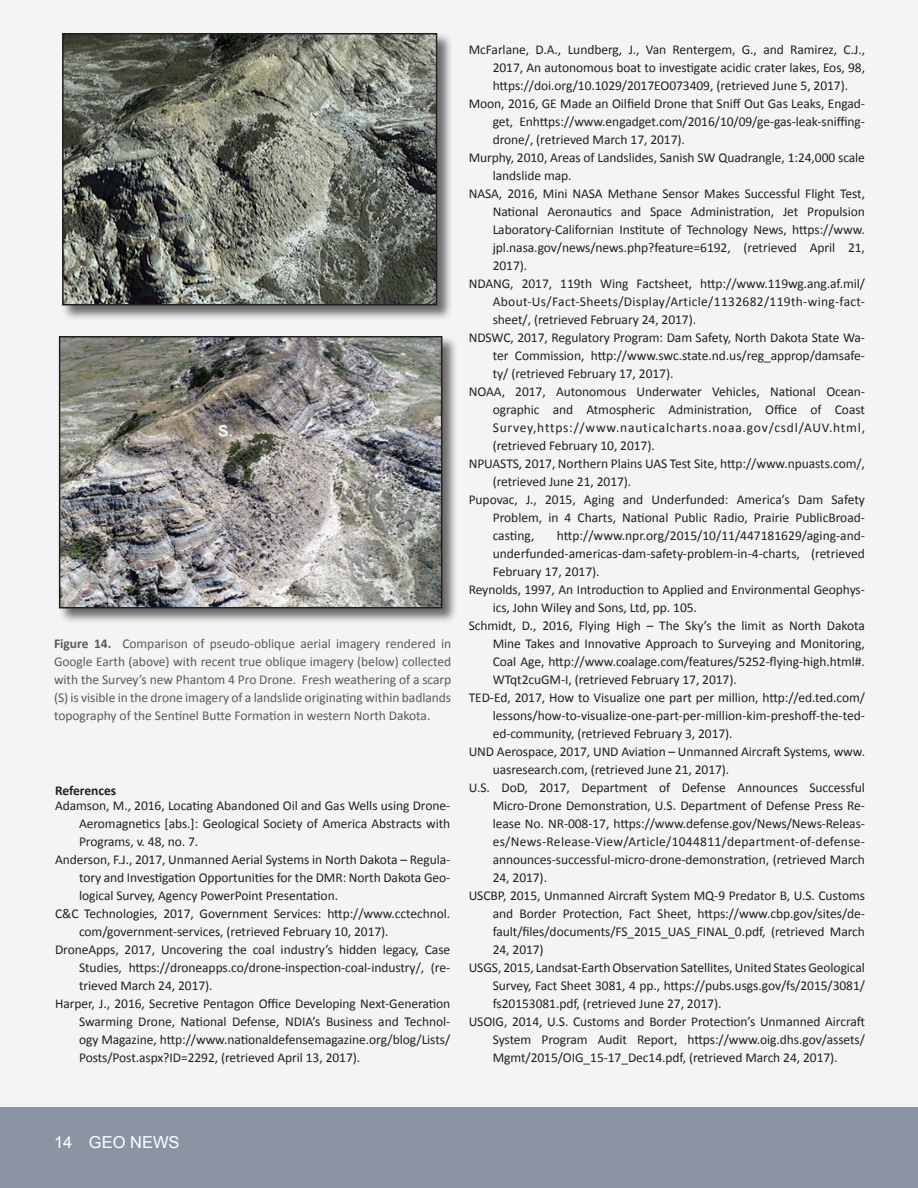
<style>
.page{position:relative;width:918px;height:1188px;background:#fff}
.page>*{position:absolute;margin:0;border:0;box-sizing:border-box;transform-origin:0 0}
.t1{font:16.5px "Arial";color:#fff}
.t2{font:13.5px/18px "Calibri";letter-spacing:-.005em;color:#231f20;text-align:justify}
.t3{font:13.5px/18px "Calibri";letter-spacing:-.005em;color:#575c56;text-align:justify}
.t4{font:700 13.5px "Calibri";letter-spacing:-.005em;color:#231f20}
.s1{font-weight:700}
</style>
<div class="page">
<div style="left:0;top:0;width:918px;height:1107px;background:#f4f4f6"></div>
<div style="left:0;top:1107px;width:918px;height:81px;background:#8b94a3"></div>
<div style="left:62px;top:33px;width:391px;height:288px;background:#231f20;opacity:.65"></div>
<img style="left:65px;top:36px;width:369px;height:266px">
<div style="left:62px;top:33px;width:375px;height:272px;border:2px solid #231f20"></div>
<div style="left:58px;top:336px;width:401px;height:288px;background:#231f20;opacity:.65"></div>
<img style="left:62px;top:339px;width:377px;height:266px">
<div style="left:59px;top:336px;width:383px;height:272px;border:2px solid #231f20"></div>
<p class="t3" style="left:54px;top:635px;width:399px"><span class="s1">Figure 14.</span> Comparison of pseudo-oblique aerial imagery rendered in Google Earth (above) with recent true oblique imagery (below) collected with the Survey’s new Phantom 4 Pro Drone. Fresh weathering of a scarp (S) is visible in the drone imagery of a landslide originating within badlands topography of the Sentinel Butte Formation in western North Dakota.</p>
<p class="t4" style="left:55px;top:782px;width:63px">References</p>
<p class="t2" style="left:79px;top:797px;width:373px;text-indent:-24px">Adamson, M., 2016, Locating Abandoned Oil and Gas Wells using Drone-Aeromagnetics [abs.]: Geological Society of America Abstracts with Programs, v. 48, no. 7.</p>
<p class="t2" style="left:79px;top:851px;width:373px;text-indent:-24px">Anderson, F.J., 2017, Unmanned Aerial Systems in North Dakota – Regula&shy;tory and Investigation Opportunities for the DMR: North Dakota Geo&shy;logical Survey, Agency PowerPoint Presentation.</p>
<p class="t2" style="left:79px;top:905px;width:373px;text-indent:-24px">C&amp;C Technologies, 2017, Government Services: http://www.cctechnol. com/government-services, (retrieved February 10, 2017).</p>
<p class="t2" style="left:79px;top:941px;width:373px;text-indent:-24px">DroneApps, 2017, Uncovering the coal industry’s hidden legacy, Case Studies, https://droneapps.co/drone-inspection-coal-industry/, (re&shy;trieved March 24, 2017).</p>
<p class="t2" style="left:79px;top:995px;width:373px;text-indent:-24px">Harper, J., 2016, Secretive Pentagon Office Developing Next-Generation Swarming Drone, National Defense, NDIA’s Business and Technol&shy;ogy Magazine, http://www.nationaldefensemagazine.org/blog/Lists/ Posts/Post.aspx?ID=2292, (retrieved April 13, 2017).</p>
<p class="t2" style="left:493px;top:41px;width:374px;text-indent:-24px">McFarlane, D.A., Lundberg, J., Van Rentergem, G., and Ramirez, C.J., 2017, An autonomous boat to investigate acidic crater lakes, Eos, 98, https://doi.org/10.1029/2017EO073409, (retrieved June 5, 2017).</p>
<p class="t2" style="left:493px;top:95px;width:374px;text-indent:-24px">Moon, 2016, GE Made an Oilfield Drone that Sniff Out Gas Leaks, Engad&shy;get, Enhttps://www.engadget.com/2016/10/09/ge-gas-leak-sniffing&shy;drone/, (retrieved March 17, 2017).</p>
<p class="t2" style="left:493px;top:149px;width:374px;text-indent:-24px">Murphy, 2010, Areas of Landslides, Sanish SW Quadrangle, 1:24,000 scale landslide map.</p>
<p class="t2" style="left:493px;top:185px;width:374px;text-indent:-24px">NASA, 2016, Mini NASA Methane Sensor Makes Successful Flight Test, National Aeronautics and Space Administration, Jet Propulsion Laboratory-Californian Institute of Technology News, https://www. jpl.nasa.gov/news/news.php?feature=6192, (retrieved April 21, 2017).</p>
<p class="t2" style="left:493px;top:275px;width:374px;text-indent:-24px">NDANG, 2017, 119th Wing Factsheet, http://www.119wg.ang.af.mil/ About-Us/Fact-Sheets/Display/Article/1132682/119th-wing-fact&shy;sheet/, (retrieved February 24, 2017).</p>
<p class="t2" style="left:493px;top:329px;width:374px;text-indent:-24px">NDSWC, 2017, Regulatory Program: Dam Safety, North Dakota State Wa&shy;ter Commission, http://www.swc.state.nd.us/reg_approp/damsafe&shy;ty/ (retrieved February 17, 2017).</p>
<p class="t2" style="left:493px;top:383px;width:374px;text-indent:-24px">NOAA, 2017, Autonomous Underwater Vehicles, National Ocean&shy;ographic and Atmospheric Administration, Office of Coast Survey,https://www.nauticalcharts.noaa.gov/csdl/AUV.html, (retrieved February 10, 2017).</p>
<p class="t2" style="left:493px;top:455px;width:374px;text-indent:-24px">NPUASTS, 2017, Northern Plains UAS Test Site, http://www.npuasts.com/, (retrieved June 21, 2017).</p>
<p class="t2" style="left:493px;top:491px;width:374px;text-indent:-24px">Pupovac, J., 2015, Aging and Underfunded: America’s Dam Safety Problem, in 4 Charts, National Public Radio, Prairie PublicBroad&shy;casting,</p>
<p class="t2" style="left:493px;top:527px;width:374px;text-indent:64px">http://www.npr.org/2015/10/11/447181629/aging-and&shy;underfunded-americas-dam-safety-problem-in-4-charts, (retrieved February 17, 2017).</p>
<p class="t2" style="left:493px;top:581px;width:374px;text-indent:-24px">Reynolds, 1997, An Introduction to Applied and Environmental Geophys&shy;ics, John Wiley and Sons, Ltd, pp. 105.</p>
<p class="t2" style="left:493px;top:617px;width:374px;text-indent:-24px">Schmidt, D., 2016, Flying High – The Sky’s the limit as North Dakota Mine Takes and Innovative Approach to Surveying and Monitoring, Coal Age, http://www.coalage.com/features/5252-flying-high.html#.<br>WTqt2cuGM-I, (retrieved February 17, 2017).</p>
<p class="t2" style="left:493px;top:689px;width:374px;text-indent:-24px">TED-Ed, 2017, How to Visualize one part per million, http://ed.ted.com/ lessons/how-to-visualize-one-part-per-million-kim-preshoff-the-ted&shy;ed-community, (retrieved February 3, 2017).</p>
<p class="t2" style="left:493px;top:743px;width:374px;text-indent:-24px">UND Aerospace, 2017, UND Aviation – Unmanned Aircraft Systems, www. uasresearch.com, (retrieved June 21, 2017).</p>
<p class="t2" style="left:493px;top:779px;width:374px;text-indent:-24px">U.S. DoD, 2017, Department of Defense Announces Successful Micro-Drone Demonstration, U.S. Department of Defense Press Re&shy;lease No. NR-008-17, https://www.defense.gov/News/News-Releas&shy;es/News-Release-View/Article/1044811/department-of-defense&shy;announces-successful-micro-drone-demonstration, (retrieved March 24, 2017).</p>
<p class="t2" style="left:493px;top:887px;width:374px;text-indent:-24px">USCBP, 2015, Unmanned Aircraft System MQ-9 Predator B, U.S. Customs and Border Protection, Fact Sheet, https://www.cbp.gov/sites/de&shy;fault/files/documents/FS_2015_UAS_FINAL_0.pdf, (retrieved March 24, 2017)</p>
<p class="t2" style="left:493px;top:959px;width:374px;text-indent:-24px">USGS, 2015, Landsat-Earth Observation Satellites, United States Geological Survey, Fact Sheet 3081, 4 pp., https://pubs.usgs.gov/fs/2015/3081/ fs20153081.pdf, (retrieved June 27, 2017).</p>
<p class="t2" style="left:493px;top:1013px;width:374px;text-indent:-24px">USOIG, 2014, U.S. Customs and Border Protection’s Unmanned Aircraft System Program Audit Report, https://www.oig.dhs.gov/assets/ Mgmt/2015/OIG_15-17_Dec14.pdf, (retrieved March 24, 2017).</p>
<p class="t1" style="left:54px;top:1131px;width:127px">14 GEO NEWS</p>
</div>
